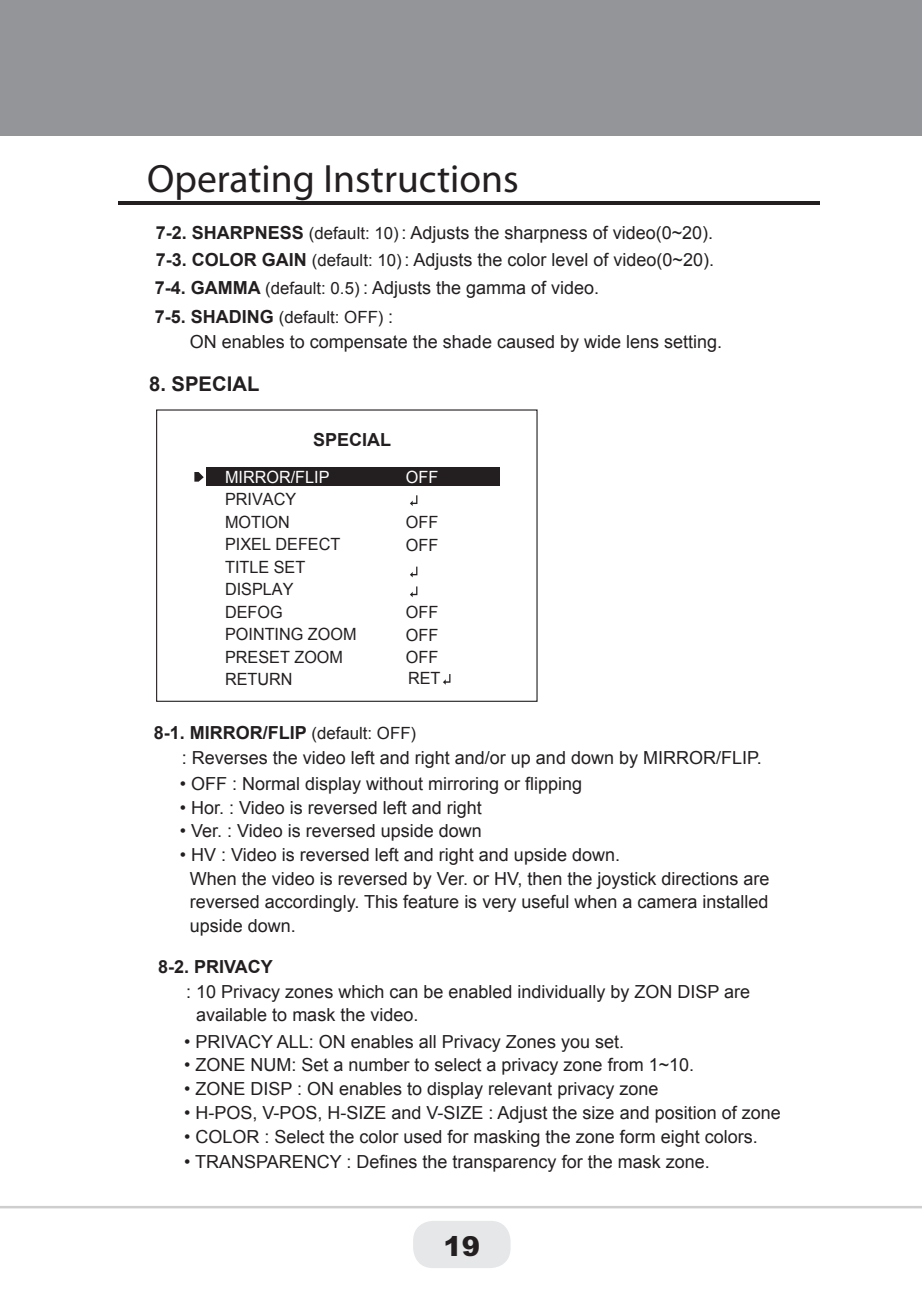
<style>
.page{position:relative;width:922px;height:1312px;background:#fff}
.page>*{position:absolute;margin:0;border:0;box-sizing:border-box;transform-origin:0 0}
.t1{font:39.5px "Candara";color:#231f20}
.t2{font:900 27.5px "Arial";color:#231f20}
.t3{font:700 20.25px "Arial";color:#231f20}
.t4{font:18px/23.5px "Arial";color:#231f20}
.t5{font:700 18px "Arial";color:#231f20}
.t6{font:17px/22.5px "Arial";color:#231f20;scale:.96 1}
.t7{font:17px "Arial";color:#fff;scale:.96 1}
.t8{font:16.75px "Arial";color:#231f20}
.s1{font-weight:700}
.s2{font-size:16.75px}
.s3{font-weight:700;font-size:18px}
.s4{font-size:18px}
.s5{font-weight:400;font-size:16.75px}
</style>
<div class="page">
<hr style="left:118px;top:201px;width:702px;height:4px;background:#231f20">
<div style="left:206px;top:467px;width:293px;height:19px;background:#231f20"></div>
<svg style="left:194px;top:472px;width:10px;height:10px"></svg>
<div style="left:156px;top:409px;width:382px;height:293px;border:1px solid #231f20"></div>
<svg style="left:443px;top:674px;width:7px;height:11px"></svg>
<svg style="left:410px;top:586px;width:7px;height:11px"></svg>
<svg style="left:410px;top:566px;width:7px;height:11px"></svg>
<svg style="left:410px;top:495px;width:7px;height:11px"></svg>
<div style="left:0;top:0;width:922px;height:136px;background:#939598"></div>
<hr style="left:0;top:1206px;width:922px;height:2px;background:#cdced0">
<div style="left:413px;top:1221px;width:98px;height:47px;background:#e6e7e9;border-radius:20px"></div>
<h1 class="t1" style="left:147px;top:154px;width:373px">Operating Instructions</h1>
<p class="t4" style="left:155px;top:219px;width:561px;line-height:27.2px;text-align:justify"><span class="s1">7-2. SHARPNESS</span> <span class="s2">(default: 10)</span> : Adjusts the sharpness of video(0~20).<br><span class="s1">7-3. COLOR GAIN</span> <span class="s2">(default: 10)</span>: Adjusts the color level of video(0~20).<br><span class="s1">7-4. GAMMA</span> <span class="s2">(default: 0.5)</span> : Adjusts the gamma of video.</p>
<p class="t8" style="left:155px;top:306px;width:240px"><span class="s3">7-5. SHADING</span> (default: OFF) <span class="s4">:</span></p>
<p class="t4" style="left:190px;top:330px;width:534px">ON enables to compensate the shade caused by wide lens setting.</p>
<p class="t3" style="left:149px;top:370px;width:112px">8. SPECIAL</p>
<p class="t5" style="left:313px;top:428px;width:80px">SPECIAL</p>
<p class="t7" style="left:225px;top:466px;width:110px">MIRROR/FLIP</p>
<p class="t6" style="left:225px;top:488px;width:138px">PRIVACY<br>MOTION<br>PIXEL DEFECT<br>TITLE SET<br>DISPLAY<br>DEFOG<br>POINTING ZOOM<br>PRESET ZOOM<br>RETURN</p>
<p class="t7" style="left:406px;top:466px;width:35px">OFF</p>
<p class="t6" style="left:406px;top:511px;width:35px">OFF<br>OFF</p>
<p class="t6" style="left:406px;top:601px;width:38px">OFF<br>OFF<br>OFF<br>RET</p>
<p class="t5" style="left:154px;top:720px;width:264px">8-1. MIRROR/FLIP <span class="s5">(default: OFF)</span></p>
<p class="t4" style="left:182px;top:746px;width:581px">: Reverses the video left and right and/or up and down by MIRROR/FLIP.</p>
<p class="t4" style="left:180px;top:772px;width:404px">• OFF : Normal display without mirroring or flipping</p>
<p class="t4" style="left:180px;top:796px;width:304px">• Hor. : Video is reversed left and right</p>
<p class="t4" style="left:180px;top:819px;width:304px">• Ver. : Video is reversed upside down</p>
<p class="t4" style="left:190px;top:843px;width:581px;text-indent:-10px">• HV : Video is reversed left and right and upside down.<br>When the video is reversed by Ver. or HV, then the joystick directions are reversed accordingly. This feature is very useful when a camera installed upside down.</p>
<p class="t5" style="left:158px;top:954px;width:116px">8-2. PRIVACY</p>
<p class="t4" style="left:196px;top:981px;width:555px;line-height:22.5px;text-indent:-10px">: 10 Privacy zones which can be enabled individually by ZON DISP are available to mask the video.</p>
<p class="t4" style="left:184px;top:1030px;width:441px">• PRIVACY ALL: ON enables all Privacy Zones you set.</p>
<p class="t4" style="left:184px;top:1053px;width:511px">• ZONE NUM: Set a number to select a privacy zone from 1~10.</p>
<p class="t4" style="left:184px;top:1077px;width:476px">• ZONE DISP : ON enables to display relevant privacy zone</p>
<p class="t4" style="left:184px;top:1100px;width:598px">• H-POS, V-POS, H-SIZE and V-SIZE : Adjust the size and position of zone</p>
<p class="t4" style="left:184px;top:1125px;width:575px">• COLOR : Select the color used for masking the zone form eight colors.</p>
<p class="t4" style="left:184px;top:1150px;width:527px">• TRANSPARENCY : Defines the transparency for the mask zone.</p>
<h2 class="t2" style="left:443px;top:1228px;width:38px">19</h2>
</div>
